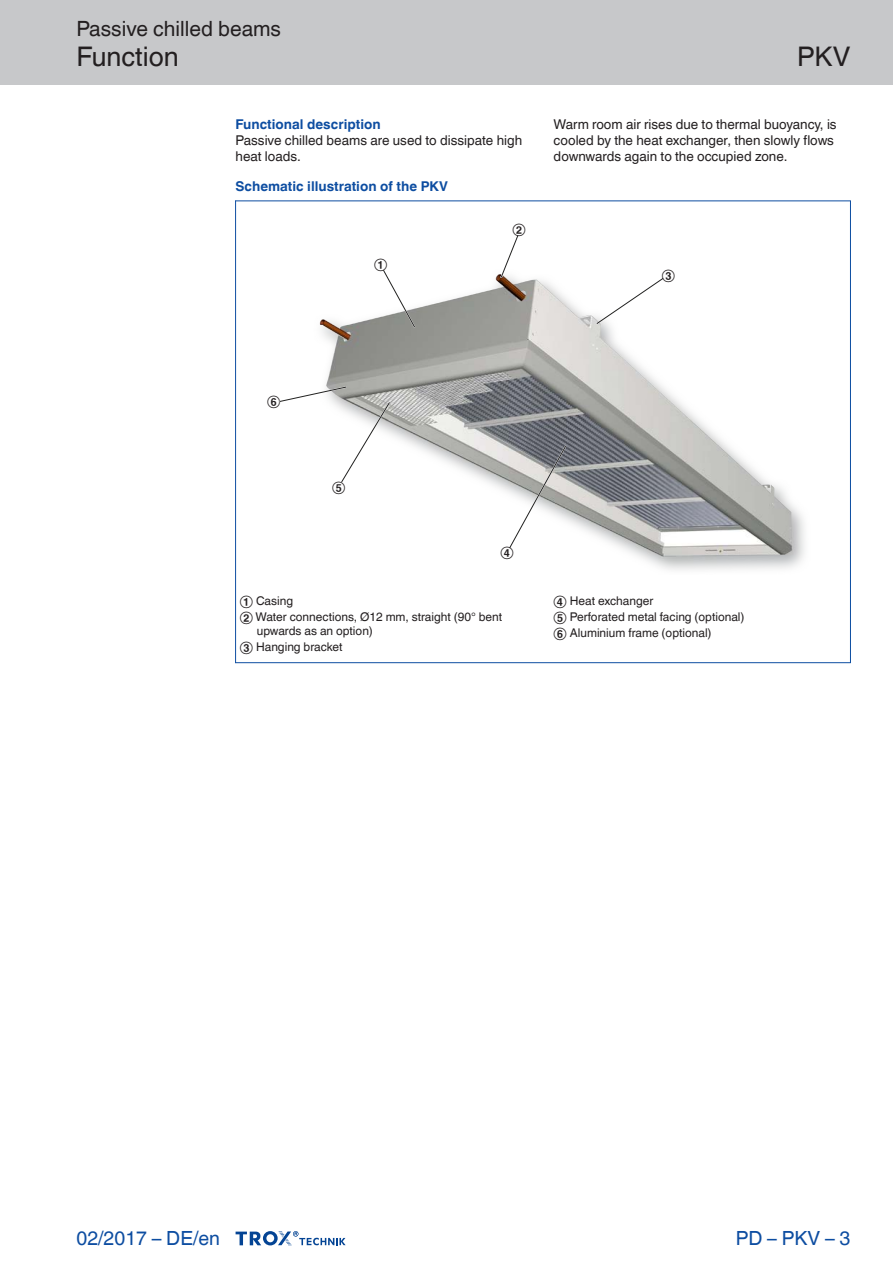
<style>
.page{position:relative;width:893px;height:1263px;background:#fff}
.page>*{position:absolute;margin:0;border:0;box-sizing:border-box;transform-origin:0 0}
.t1{font:27px "TROX Helvetica";color:#231f20}
.t2{font:21px "TROX Helvetica";color:#231f20}
.t3{font:19.5px "TROX Helvetica";color:#0d4da1}
.t4{font:13.5px/16.2px "TROX Helvetica";color:#231f20}
.t5{font:700 13.5px "TROX Helvetica";color:#0d4da1}
.t6{font:12px/15.8px "TROX Helvetica";color:#231f20}
</style>
<div class="page">
<div style="left:0;top:0;width:893px;height:85px;background:#c7c8ca"></div>
<svg style="left:236px;top:1231px;width:110px;height:15px"></svg>
<img style="left:319px;top:274px;width:486px;height:296px">
<svg style="left:382px;top:270px;width:34px;height:59px"></svg>
<svg style="left:499px;top:235px;width:21px;height:44px"></svg>
<svg style="left:595px;top:276px;width:70px;height:50px"></svg>
<svg style="left:508px;top:444px;width:59px;height:106px"></svg>
<svg style="left:279px;top:385px;width:112px;height:99px"></svg>
<hr style="left:235px;top:200px;width:1px;height:463px;background:#0d4da1">
<hr style="left:850px;top:200px;width:1px;height:463px;background:#0d4da1">
<hr style="left:235px;top:200px;width:615px;height:1px;background:#0d4da1">
<hr style="left:235px;top:662px;width:615px;height:1px;background:#0d4da1">
<h2 class="t2" style="left:77px;top:17px;width:206px">Passive chilled beams</h2>
<h1 class="t1" style="left:77px;top:41px;width:104px">Function</h1>
<p class="t5" style="left:236px;top:116px;width:147px">Functional description</p>
<p class="t4" style="left:236px;top:132px;width:288px">Passive chilled beams are used to dissipate high heat loads.</p>
<p class="t5" style="left:236px;top:179px;width:214px">Schematic illustration of the PKV</p>
<p class="t6" style="left:374px;top:256px;width:15px">①</p>
<p class="t6" style="left:513px;top:221px;width:15px">②</p>
<h1 class="t1" style="left:797px;top:41px;width:55px">PKV</h1>
<p class="t4" style="left:554px;top:116px;width:285px">Warm room air rises due to thermal buoyancy, is cooled by the heat exchanger, then slowly flows downwards again to the occupied zone.</p>
<p class="t6" style="left:662px;top:267px;width:15px">③</p>
<p class="t6" style="left:267px;top:393px;width:15px">⑥</p>
<p class="t6" style="left:332px;top:478px;width:15px">⑤</p>
<p class="t6" style="left:500px;top:544px;width:15px">④</p>
<p class="t6" style="left:240px;top:593px;width:264px">① Casing<br>② Water connections, Ø12 mm, straight (90° bent</p>
<p class="t6" style="left:240px;top:623px;width:135px;text-indent:17px">upwards as an option)<br>③ Hanging bracket</p>
<p class="t6" style="left:554px;top:593px;width:192px">④ Heat exchanger<br>⑤ Perforated metal facing (optional)<br>⑥ Aluminium frame (optional)</p>
<h3 class="t3" style="left:77px;top:1227px;width:145px">02/2017 – DE/en</h3>
<h3 class="t3" style="left:736px;top:1227px;width:116px">PD – PKV – 3</h3>
</div>
